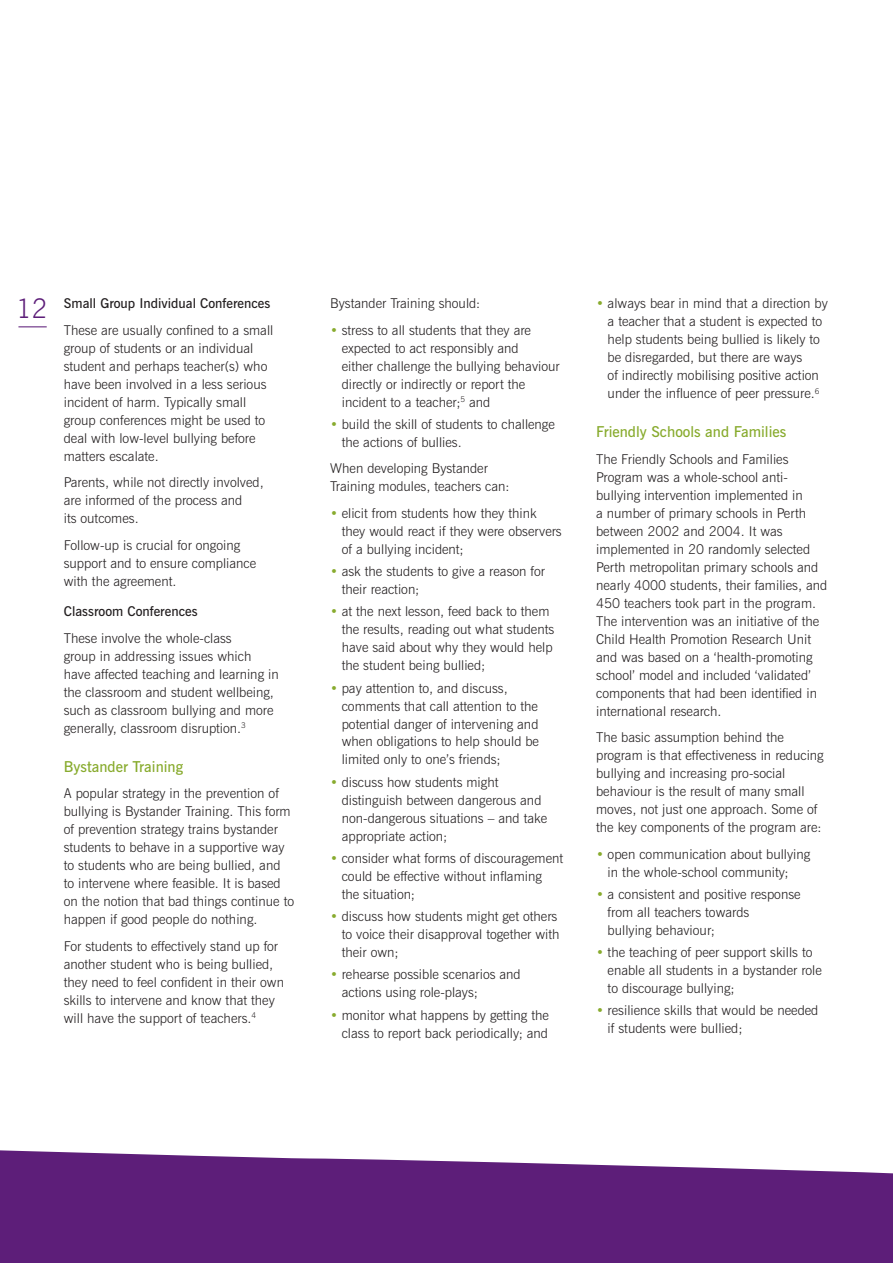
<style>
.page{position:relative;width:893px;height:1263px;background:#fff}
.page>*{position:absolute;margin:0;border:0;box-sizing:border-box;transform-origin:0 0}
.t1{font:300 27px "News Gothic BT";color:#5d1e79}
.t2{font:600 15px "News Gothic BT";color:#88ab2e}
.t3{font:300 13.5px/18px "News Gothic BT";color:#231f20}
.t4{font:600 13.5px "News Gothic BT";color:#231f20}
.s1{color:#88ab2e}
</style>
<div class="page">
<svg style="left:0;top:1150px;width:892px;height:113px;background:#6d3486"></svg>
<svg style="left:18px;top:326px;width:29px;height:1px"></svg>
<h1 class="t1" style="left:16px;top:299px;width:33px">12</h1>
<p class="t4" style="left:64px;top:298px;width:208px">Small Group Individual Conferences</p>
<p class="t3" style="left:64px;top:322px;width:211px">These are usually confined to a small group of students or an individual student and perhaps teacher(s) who have been involved in a less serious incident of harm. Typically small group conferences might be used to deal with low-level bullying before matters escalate.</p>
<p class="t3" style="left:64px;top:475px;width:201px">Parents, while not directly involved, are informed of the process and<br>its outcomes.</p>
<p class="t3" style="left:64px;top:537px;width:194px">Follow-up is crucial for ongoing support and to ensure compliance with the agreement.</p>
<p class="t4" style="left:64px;top:606px;width:135px">Classroom Conferences</p>
<p class="t3" style="left:64px;top:631px;width:216px">These involve the whole-class<br>group in addressing issues which have affected teaching and learning in the classroom and student wellbeing, such as classroom bullying and more generally, classroom disruption.<sup>3</sup></p>
<p class="t2" style="left:64px;top:761px;width:121px">Bystander Training</p>
<p class="t3" style="left:64px;top:786px;width:232px">A popular strategy in the prevention of bullying is Bystander Training. This form of prevention strategy trains bystander students to behave in a supportive way to students who are being bullied, and to intervene where feasible. It is based on the notion that bad things continue to happen if good people do nothing.</p>
<p class="t3" style="left:64px;top:939px;width:222px">For students to effectively stand up for another student who is being bullied, they need to feel confident in their own skills to intervene and know that they will have the support of teachers.<sup>4</sup></p>
<p class="t3" style="left:330px;top:296px;width:151px">Bystander Training should:</p>
<p class="t3" style="left:342px;top:322px;width:219px;text-indent:-11px"><span class="s1">•</span> stress to all students that they are expected to act responsibly and<br>either challenge the bullying behaviour directly or indirectly or report the incident to a teacher;<sup>5</sup> and</p>
<p class="t3" style="left:342px;top:417px;width:215px;text-indent:-11px"><span class="s1">•</span> build the skill of students to challenge the actions of bullies.</p>
<p class="t3" style="left:330px;top:461px;width:181px">When developing Bystander<br>Training modules, teachers can:</p>
<p class="t3" style="left:342px;top:506px;width:221px;text-indent:-11px"><span class="s1">•</span> elicit from students how they think they would react if they were observers of a bullying incident;</p>
<p class="t3" style="left:342px;top:564px;width:205px;text-indent:-11px"><span class="s1">•</span> ask the students to give a reason for their reaction;</p>
<p class="t3" style="left:342px;top:604px;width:214px;text-indent:-11px"><span class="s1">•</span> at the next lesson, feed back to them the results, reading out what students have said about why they would help the student being bullied;</p>
<p class="t3" style="left:342px;top:680px;width:199px;text-indent:-11px"><span class="s1">•</span> pay attention to, and discuss, comments that call attention to the potential danger of intervening and when obligations to help should be limited only to one’s friends;</p>
<p class="t3" style="left:342px;top:774px;width:207px;text-indent:-11px"><span class="s1">•</span> discuss how students might distinguish between dangerous and non-dangerous situations – and take appropriate action;</p>
<p class="t3" style="left:342px;top:851px;width:223px;text-indent:-11px"><span class="s1">•</span> consider what forms of discouragement could be effective without inflaming<br>the situation;</p>
<p class="t3" style="left:342px;top:909px;width:219px;text-indent:-11px"><span class="s1">•</span> discuss how students might get others to voice their disapproval together with their own;</p>
<p class="t3" style="left:342px;top:967px;width:180px;text-indent:-11px"><span class="s1">•</span> rehearse possible scenarios and actions using role-plays;</p>
<p class="t3" style="left:330px;top:1007px;width:220px;text-align:right"><span class="s1">•</span> monitor what happens by getting the class to report back periodically; and</p>
<p class="t3" style="left:607px;top:296px;width:222px;text-indent:-11px"><span class="s1">•</span> always bear in mind that a direction by a teacher that a student is expected to help students being bullied is likely to be disregarded, but there are ways<br>of indirectly mobilising positive action under the influence of peer pressure.<sup>6</sup></p>
<p class="t2" style="left:596px;top:426px;width:192px">Friendly Schools and Families</p>
<p class="t3" style="left:596px;top:452px;width:232px">The Friendly Schools and Families Program was a whole-school anti&shy;bullying intervention implemented in<br>a number of primary schools in Perth between 2002 and 2004. It was implemented in 20 randomly selected Perth metropolitan primary schools and nearly 4000 students, their families, and 450 teachers took part in the program.<br>The intervention was an initiative of the Child Health Promotion Research Unit and was based on a ‘health-promoting school’ model and included ‘validated’ components that had been identified in international research.</p>
<p class="t3" style="left:596px;top:730px;width:229px">The basic assumption behind the program is that effectiveness in reducing bullying and increasing pro-social behaviour is the result of many small moves, not just one approach. Some of the key components of the program are:</p>
<p class="t3" style="left:607px;top:846px;width:204px;text-indent:-11px"><span class="s1">•</span> open communication about bullying in the whole-school community;</p>
<p class="t3" style="left:607px;top:887px;width:194px;text-indent:-11px"><span class="s1">•</span> a consistent and positive response from all teachers towards<br>bullying behaviour;</p>
<p class="t3" style="left:607px;top:945px;width:216px;text-indent:-11px"><span class="s1">•</span> the teaching of peer support skills to enable all students in a bystander role to discourage bullying;</p>
<p class="t3" style="left:607px;top:1003px;width:212px;text-indent:-11px"><span class="s1">•</span> resilience skills that would be needed if students were bullied;</p>
</div>
